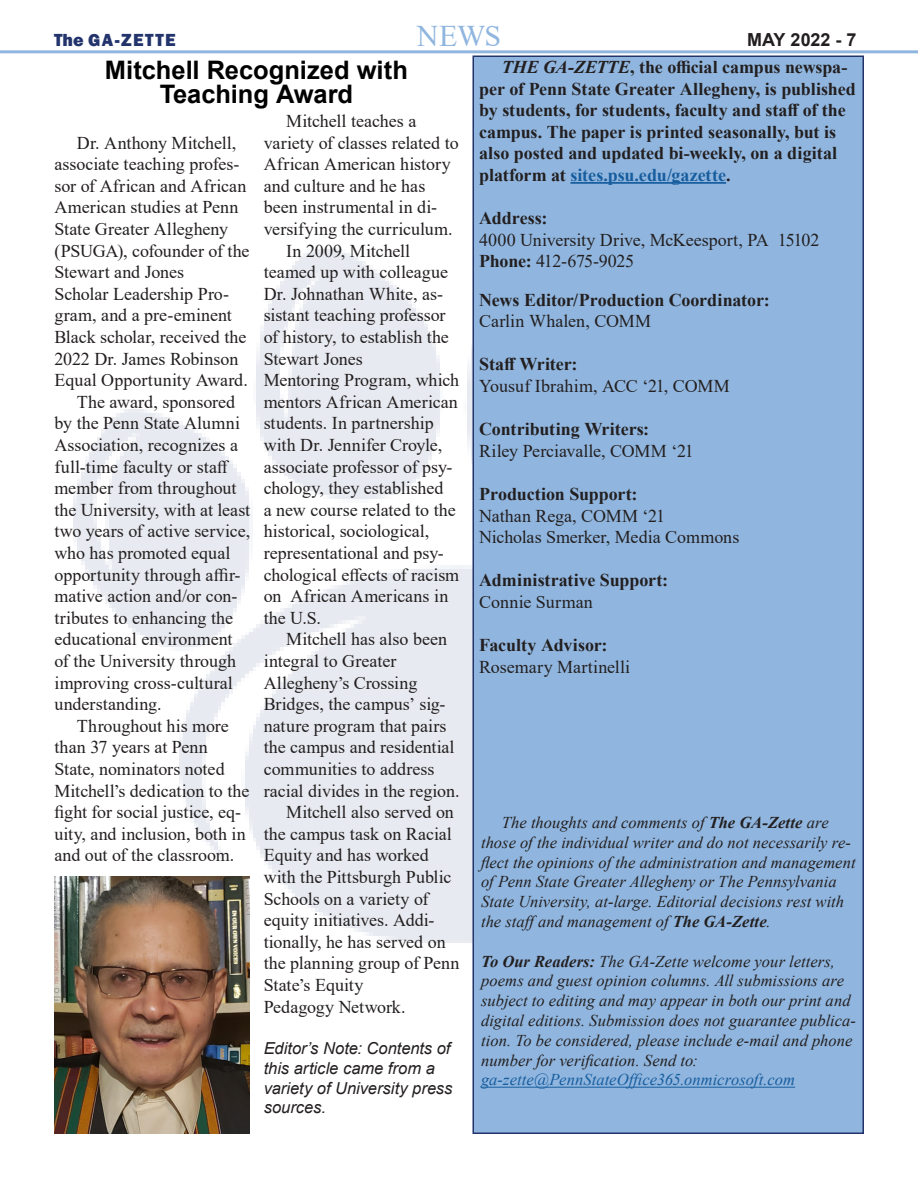
<style>
.page{position:relative;width:918px;height:1188px;background:#fff}
.page>*{position:absolute;margin:0;border:0;box-sizing:border-box;transform-origin:0 0}
.t1{font:30px "Times New Roman";color:#90b6df}
.t2{font:700 25.5px "Arial";color:#000}
.t3{font:18px/21.6px "Times New Roman";color:#231f20}
.t4{font:700 18px/21.6px "Times New Roman";letter-spacing:-.005em;color:#231f20}
.t5{font:18px "Times New Roman";letter-spacing:-.035em;color:#231f20}
.t6{font:800 18px "Franklin Gothic";letter-spacing:.07em;color:#22346b}
.t7{font:700 18px "Arial";color:#231f20}
.t8{font:italic 16.5px/19.8px "Times New Roman";letter-spacing:.005em;color:#231f20}
.t9{font:italic 16.5px/19.8px "Arial";color:#231f20}
.t10{font:italic 16.5px "Times New Roman";letter-spacing:.005em;color:#175d9e}
.s1{font-style:italic}
.s2{color:#175d9e}
.s3{font-weight:700}
</style>
<div class="page">
<hr style="left:0;top:50px;width:918px;height:3px;background:#90b6df">
<div style="left:472px;top:56px;width:392px;height:1078px;background:#90b6df;border:2px solid #23346b"></div>
<hr style="left:570px;top:182px;width:156px;height:2px;background:#175d9e">
<hr style="left:481px;top:1087px;width:314px;height:1px;background:#175d9e">
<img style="left:55px;top:876px;width:195px;height:258px">
<p class="t6" style="left:54px;top:28px;width:123px">The GA-ZETTE</p>
<p class="t1" style="left:417px;top:15px;width:86px">NEWS</p>
<p class="t7" style="left:747px;top:26px;width:111px">MAY 2022 - 7</p>
<p class="t2" style="left:105px;top:52px;width:304px">Mitchell Recognized with</p>
<p class="t2" style="left:160px;top:76px;width:195px">Teaching Award</p>
<p class="t3" style="left:54px;top:131px;width:197px;text-indent:22px">Dr. Anthony Mitchell, associate teaching profes&shy;sor of African and African<br>American studies at Penn<br>State Greater Allegheny (PSUGA), cofounder of the<br>Stewart and Jones</p>
<p class="t3" style="left:54px;top:282px;width:195px">Scholar Leadership Pro&shy;gram, and a pre-eminent<br>Black scholar, received the<br>2022 Dr. James Robinson<br>Equal Opportunity Award.</p>
<p class="t3" style="left:54px;top:390px;width:197px;text-indent:22px">The award, sponsored by the Penn State Alumni<br>Association, recognizes a full-time faculty or staff member from throughout the University, with at least two years of active service, who has promoted equal opportunity through affir&shy;mative action and/or con&shy;tributes to enhancing the educational environment of the University through improving cross-cultural understanding.</p>
<p class="t3" style="left:54px;top:714px;width:196px;text-indent:22px">Throughout his more than 37 years at Penn<br>State, nominators noted<br>Mitchell’s dedication to the fight for social justice, eq&shy;uity, and inclusion, both in and out of the classroom.</p>
<p class="t3" style="left:264px;top:110px;width:197px;text-indent:22px">Mitchell teaches a variety of classes related to<br>African American history and culture and he has been instrumental in di&shy;versifying the curriculum.</p>
<p class="t3" style="left:264px;top:239px;width:187px;text-indent:22px">In 2009, Mitchell teamed up with colleague<br>Dr. Johnathan White, as&shy;sistant teaching professor of history, to establish the<br>Stewart Jones</p>
<p class="t3" style="left:264px;top:369px;width:197px">Mentoring Program, which mentors African American students. In partnership with Dr. Jennifer Croyle, associate professor of psy&shy;chology, they established<br>a new course related to the historical, sociological, representational and psy&shy;chological effects of racism on African Americans in the U.S.</p>
<p class="t3" style="left:264px;top:628px;width:185px;text-indent:22px">Mitchell has also been integral to Greater</p>
<p class="t3" style="left:264px;top:671px;width:197px">Allegheny’s Crossing<br>Bridges, the campus’ sig&shy;nature program that pairs the campus and residential communities to address racial divides in the region.</p>
<p class="t3" style="left:264px;top:801px;width:197px;text-indent:22px">Mitchell also served on the campus task on Racial<br>Equity and has worked with the Pittsburgh Public<br>Schools on a variety of equity initiatives. Addi&shy;tionally, he has served on the planning group of Penn<br>State’s Equity</p>
<p class="t3" style="left:264px;top:995px;width:143px">Pedagogy Network.</p>
<p class="t9" style="left:264px;top:1039px;width:190px">Editor’s Note: Contents of this article came from a variety of University press sources.</p>
<p class="t4" style="left:479px;top:56px;width:378px;text-indent:22px"><span class="s1">THE GA-ZETTE</span>, the official campus newspa&shy;per of Penn State Greater Allegheny, is published by students, for students, faculty and staff of the campus. The paper is printed seasonally, but is also posted and updated bi-weekly, on a digital platform at <span class="s2">sites.psu.edu/gazette</span>.</p>
<p class="t4" style="left:479px;top:207px;width:70px">Address:</p>
<p class="t3" style="left:479px;top:228px;width:342px">4000 University Drive, McKeesport, PA 15102</p>
<p class="t5" style="left:479px;top:249px;width:157px"><span class="s3">Phone:</span> 412-675-9025</p>
<p class="t4" style="left:479px;top:288px;width:292px">News Editor/Production Coordinator:</p>
<p class="t3" style="left:479px;top:310px;width:174px">Carlin Whalen, COMM</p>
<p class="t4" style="left:479px;top:353px;width:100px">Staff Writer:</p>
<p class="t3" style="left:479px;top:375px;width:252px">Yousuf Ibrahim, ACC ‘21, COMM</p>
<p class="t4" style="left:479px;top:418px;width:172px">Contributing Writers:</p>
<p class="t3" style="left:479px;top:439px;width:216px">Riley Perciavalle, COMM ‘21</p>
<p class="t4" style="left:479px;top:483px;width:160px">Production Support:</p>
<p class="t3" style="left:479px;top:504px;width:187px">Nathan Rega, COMM ‘21</p>
<p class="t3" style="left:479px;top:526px;width:262px">Nicholas Smerker, Media Commons</p>
<p class="t4" style="left:479px;top:569px;width:190px">Administrative Support:</p>
<p class="t3" style="left:479px;top:591px;width:115px">Connie Surman</p>
<p class="t4" style="left:479px;top:634px;width:130px">Faculty Advisor:</p>
<p class="t3" style="left:479px;top:655px;width:152px">Rosemary Martinelli</p>
<p class="t8" style="left:481px;top:812px;width:376px;text-indent:21px">The thoughts and comments of <span class="s3">The GA-Zette</span> are those of the individual writer and do not necessarily re&shy;flect the opinions of the administration and management of Penn State Greater Allegheny or The Pennsylvania State University, at-large. Editorial decisions rest with the staffand management of <span class="s3">The GA-Zette</span>.</p>
<p class="t8" style="left:481px;top:951px;width:376px"><span class="s3">To Our Readers:</span> The GA-Zette welcome your letters, poems and guest opinion columns. All submissions are subject to editing and may appear in both our print and digital editions. Submission does not guarantee publica&shy;tion. To be considered, please include e-mail and phone number for verification. Send to:</p>
<p class="t10" style="left:481px;top:1069px;width:315px">ga-zette@PennStateOffice365.onmicrosoft.com</p>
</div>
